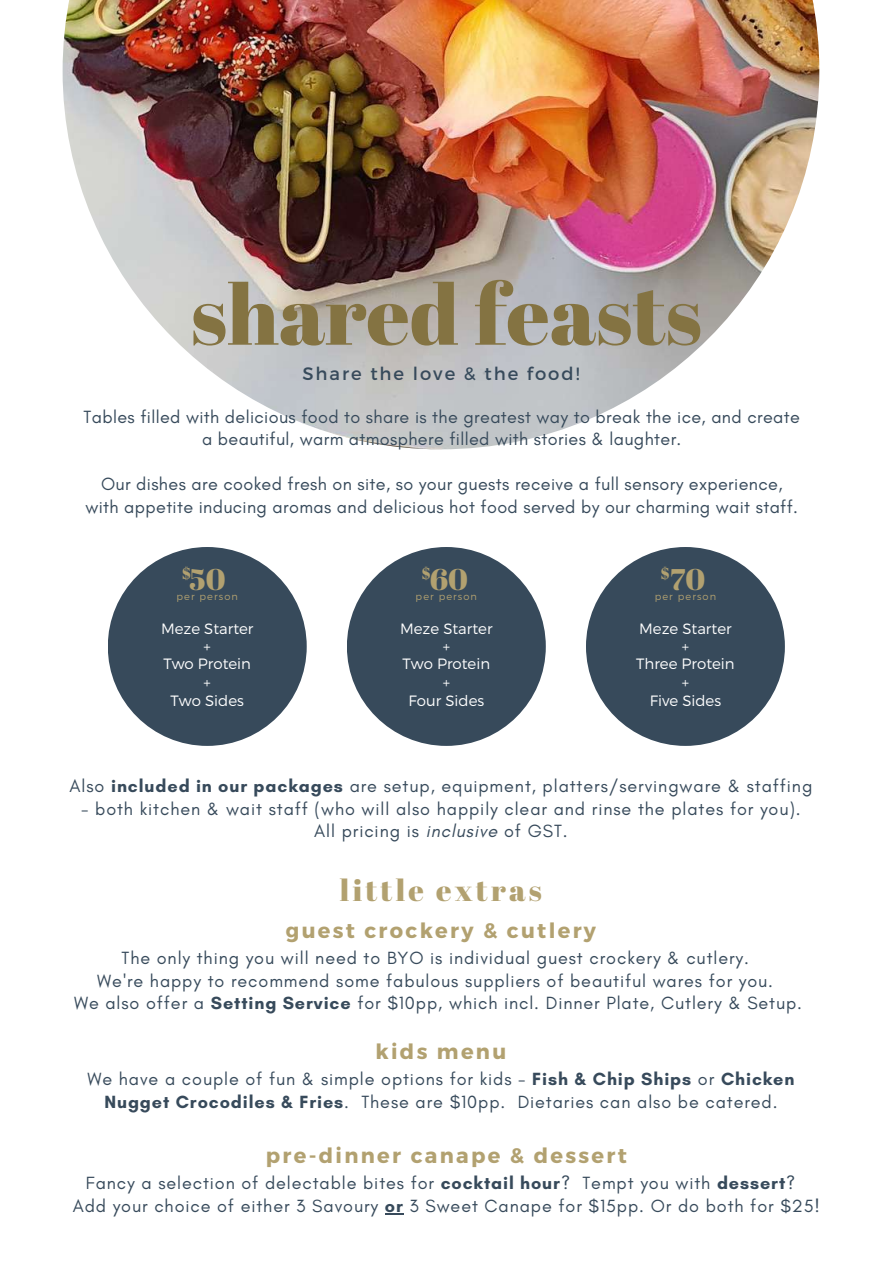
<style>
.page{position:relative;width:893px;height:1264px;background:#fff}
.page>*{position:absolute;margin:0;border:0;box-sizing:border-box;transform-origin:0 0}
.t1{font:83.85px "Abril Fatface";color:#847342}
.t2{font:30px "Abril Fatface";letter-spacing:.11em;color:#b2a170}
.t3{font:29.85px "Abril Fatface";color:#b2a170}
.t4{font:700 21px "Montserrat";letter-spacing:.11em;color:#b2a170}
.t5{font:18px/22.5px "Glacial Indifference";letter-spacing:.05em;color:#374a5b;text-align:center}
.t6{font:18px/22.5px "Glacial Indifference";letter-spacing:.02em;color:#374a5b;text-align:center}
.t7{font:18px "Montserrat";letter-spacing:.11em;color:#374a5b}
.t8{font:16.35px "Abril Fatface";color:#b2a170}
.t9{font:300 14.85px/17.9px "Montserrat";color:#fff;text-align:center}
.t10{font:300 9.75px "Montserrat";letter-spacing:.11em;color:#b2a170}
.s1{font-weight:700}
.s2{font-style:italic}
</style>
<div class="page">
<img style="left:63px;top:0;width:756px;height:449px">
<div style="left:108px;top:547px;width:199px;height:199px;background:#374a5b;border-radius:50%"></div>
<div style="left:347px;top:547px;width:198px;height:199px;background:#374a5b;border-radius:50%"></div>
<div style="left:586px;top:547px;width:198px;height:199px;background:#374a5b;border-radius:50%"></div>
<svg style="left:385px;top:1213px;width:19px;height:1px"></svg>
<h1 class="t1" style="left:191px;top:256px;width:512px">shared feasts</h1>
<p class="t7" style="left:302px;top:362px;width:278px">Share the love &amp; the food!</p>
<p class="t6" style="left:84px;top:405px;width:717px">Tables filled with delicious food to share is the greatest way to break the ice, and create a beautiful, warm atmosphere filled with stories &amp; laughter.</p>
<p class="t6" style="left:85px;top:473px;width:714px">Our dishes are cooked fresh on site, so your guests receive a full sensory experience, with appetite inducing aromas and delicious hot food served by our charming wait staff.</p>
<p class="t8" style="left:182px;top:561px;width:11px">$</p>
<h3 class="t3" style="left:190px;top:558px;width:37px">50</h3>
<p class="t10" style="left:176px;top:590px;width:63px">per person</p>
<p class="t8" style="left:421px;top:561px;width:11px">$</p>
<h3 class="t3" style="left:430px;top:558px;width:40px">60</h3>
<p class="t10" style="left:415px;top:590px;width:63px">per person</p>
<p class="t8" style="left:660px;top:561px;width:11px">$</p>
<h3 class="t3" style="left:670px;top:558px;width:37px">70</h3>
<p class="t10" style="left:654px;top:590px;width:63px">per person</p>
<p class="t9" style="left:161px;top:618px;width:94px">Meze Starter +<br>Two Protein</p>
<p class="t9" style="left:171px;top:690px;width:75px">Two Sides</p>
<p class="t9" style="left:203px;top:673px;width:9px">+</p>
<p class="t9" style="left:400px;top:618px;width:94px">Meze Starter +<br>Two Protein</p>
<p class="t9" style="left:408px;top:690px;width:77px">Four Sides</p>
<p class="t9" style="left:442px;top:673px;width:9px">+</p>
<p class="t9" style="left:636px;top:618px;width:100px">Meze Starter +<br>Three Protein</p>
<p class="t9" style="left:649px;top:690px;width:73px">Five Sides</p>
<p class="t9" style="left:681px;top:673px;width:9px">+</p>
<p class="t5" style="left:70px;top:774px;width:744px">Also <span class="s1">included in our packages</span> are setup, equipment, platters/servingware &amp; staffing</p>
<p class="t5" style="left:81px;top:797px;width:721px">- both kitchen &amp; wait staff (who will also happily clear and rinse the plates for you).<br>All pricing is <span class="s2">inclusive</span> of GST.</p>
<h2 class="t2" style="left:340px;top:869px;width:203px">little extras</h2>
<p class="t4" style="left:286px;top:917px;width:312px">guest crockery &amp; cutlery</p>
<p class="t5" style="left:74px;top:946px;width:729px">The only thing you will need to BYO is individual guest crockery &amp; cutlery.<br>We're happy to recommend some fabulous suppliers of beautiful wares for you.<br>We also offer a <span class="s1">Setting Service</span> for $10pp, which incl. Dinner Plate, Cutlery &amp; Setup.</p>
<p class="t4" style="left:375px;top:1038px;width:132px">kids menu</p>
<p class="t5" style="left:87px;top:1067px;width:708px">We have a couple of fun &amp; simple options for kids - <span class="s1">Fish &amp; Chip Ships</span> or <span class="s1">Chicken<br>Nugget Crocodiles &amp; Fries</span>. These are $10pp. Dietaries can also be catered.</p>
<p class="t4" style="left:266px;top:1142px;width:362px">pre-dinner canape &amp; dessert</p>
<p class="t5" style="left:73px;top:1171px;width:748px;text-align:left;text-indent:13px">Fancy a selection of delectable bites for <span class="s1">cocktail hour</span>? Tempt you with <span class="s1">dessert</span>?<br>Add your choice of either 3 Savoury <span class="s1">or</span> 3 Sweet Canape for $15pp. Or do both for $25!</p>
</div>
